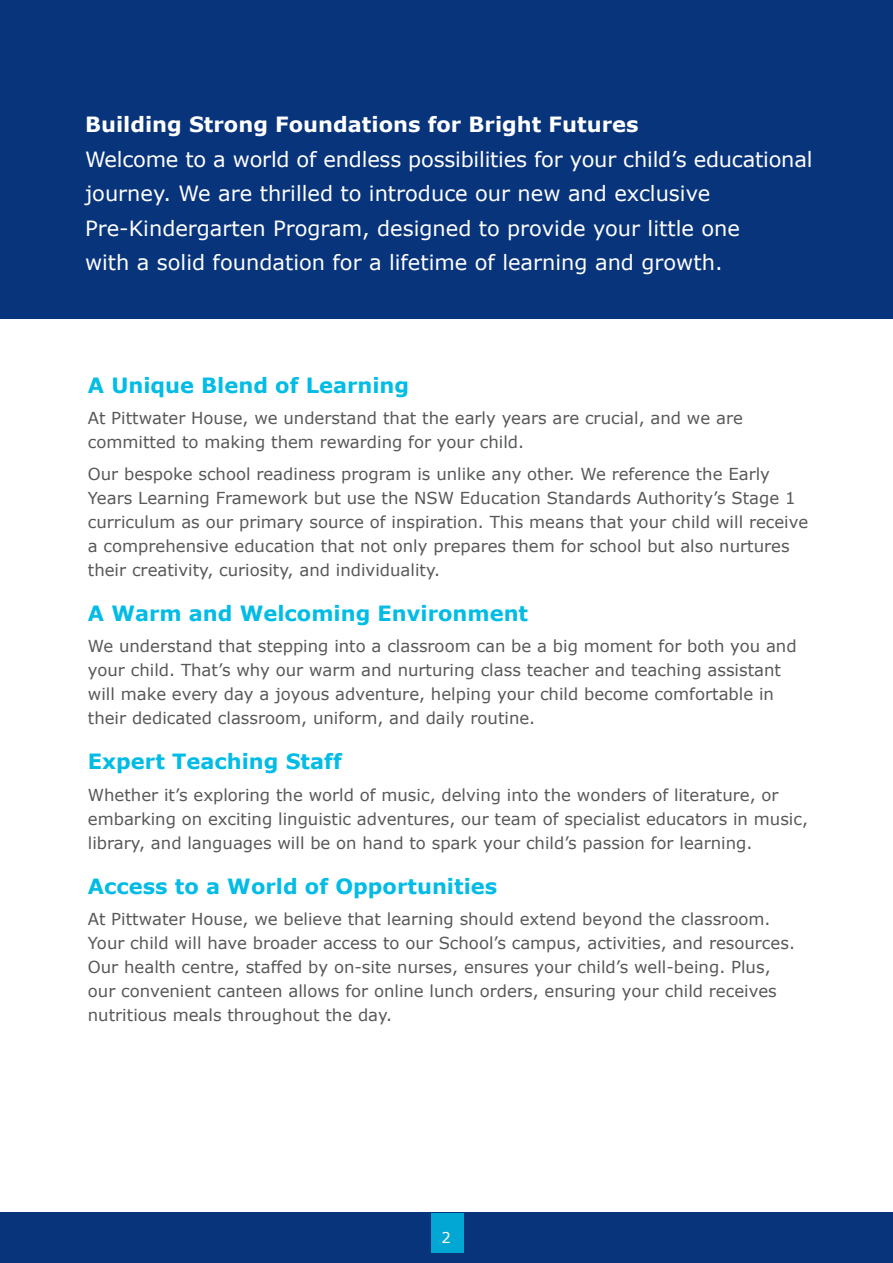
<style>
.page{position:relative;width:893px;height:1263px;background:#fff}
.page>*{position:absolute;margin:0;border:0;box-sizing:border-box;transform-origin:0 0}
.t1{font:21px/34.5px "Verdana";color:#fff}
.t2{font:700 21px "Verdana";color:#02bce5}
.t3{font:700 21px "Verdana";color:#fff}
.t4{font:16.5px/24px "Verdana";color:#57585a}
.t5{font:14.85px "Verdana";color:#fff}
</style>
<div class="page">
<div style="left:0;top:0;width:893px;height:319px;background:#08347b"></div>
<div style="left:0;top:1213px;width:893px;height:50px;background:#08347b"></div>
<div style="left:431px;top:1213px;width:32px;height:40px;background:#02a7d4"></div>
<p class="t3" style="left:85px;top:111px;width:555px">Building Strong Foundations for Bright Futures</p>
<p class="t1" style="left:85px;top:142px;width:729px">Welcome to a world of endless possibilities for your child’s educational journey. We are thrilled to introduce our new and exclusive Pre-Kindergarten Program, designed to provide your little one<br>with a solid foundation for a lifetime of learning and growth.</p>
<p class="t2" style="left:88px;top:372px;width:323px">A Unique Blend of Learning</p>
<p class="t4" style="left:88px;top:406px;width:656px">At Pittwater House, we understand that the early years are crucial, and we are committed to making them rewarding for your child.</p>
<p class="t4" style="left:88px;top:462px;width:722px">Our bespoke school readiness program is unlike any other. We reference the Early Years Learning Framework but use the NSW Education Standards Authority’s Stage 1 curriculum as our primary source of inspiration. This means that your child will receive a comprehensive education that not only prepares them for school but also nurtures their creativity, curiosity, and individuality.</p>
<p class="t2" style="left:88px;top:599px;width:442px">A Warm and Welcoming Environment</p>
<p class="t4" style="left:88px;top:634px;width:710px">We understand that stepping into a classroom can be a big moment for both you and your child. That’s why our warm and nurturing class teacher and teaching assistant will make every day a joyous adventure, helping your child become comfortable in their dedicated classroom, uniform, and daily routine.</p>
<p class="t2" style="left:88px;top:748px;width:256px">Expert Teaching Staff</p>
<p class="t4" style="left:88px;top:783px;width:722px">Whether it’s exploring the world of music, delving into the wonders of literature, or embarking on exciting linguistic adventures, our team of specialist educators in music, library, and languages will be on hand to spark your child’s passion for learning.</p>
<p class="t2" style="left:88px;top:872px;width:411px">Access to a World of Opportunities</p>
<p class="t4" style="left:88px;top:907px;width:709px">At Pittwater House, we believe that learning should extend beyond the classroom.<br>Your child will have broader access to our School’s campus, activities, and resources.<br>Our health centre, staffed by on-site nurses, ensures your child’s well-being. Plus, our convenient canteen allows for online lunch orders, ensuring your child receives nutritious meals throughout the day.</p>
<p class="t5" style="left:442px;top:1228px;width:11px">2</p>
</div>
